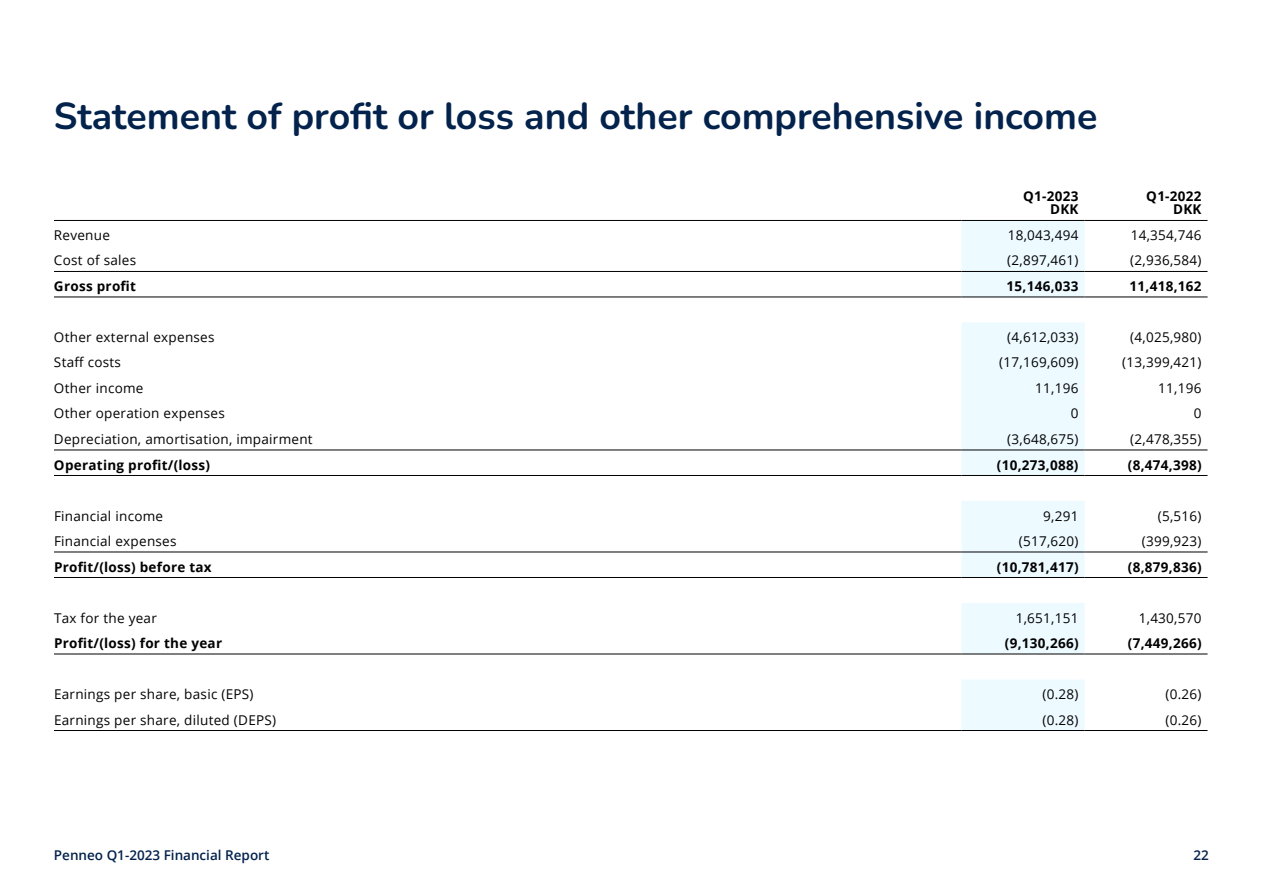
<style>
.page{position:relative;width:1263px;height:893px;background:#fff}
.page>*{position:absolute;margin:0;border:0;box-sizing:border-box;transform-origin:0 0}
.t1{font:200 37.5px "Nunito";color:#03224c}
.t2{font:13.5px "Open Sans";letter-spacing:.02em;color:#020203}
.t3{font:700 13.5px "Open Sans";letter-spacing:.02em;color:#020203}
.t4{font:600 13.5px "Open Sans";color:#03224c}
.t5{font:700 13.5px/13.5px "Open Sans";letter-spacing:.02em;color:#000;text-align:right}
</style>
<div class="page">
<svg style="left:961px;top:221px;width:123px;height:509px;fill:#edfaff"></svg>
<hr style="left:961px;top:220px;width:123px;height:1px;background:#000">
<hr style="left:1084px;top:220px;width:123px;height:1px;background:#000">
<hr style="left:54px;top:220px;width:907px;height:1px;background:#000">
<hr style="left:54px;top:730px;width:907px;height:1px;background:#000">
<hr style="left:961px;top:730px;width:123px;height:1px;background:#000">
<hr style="left:1084px;top:730px;width:123px;height:1px;background:#000">
<hr style="left:54px;top:654px;width:907px;height:1px;background:#000">
<hr style="left:961px;top:654px;width:123px;height:1px;background:#000">
<hr style="left:1084px;top:654px;width:123px;height:1px;background:#000">
<hr style="left:54px;top:552px;width:907px;height:1px;background:#000">
<hr style="left:961px;top:552px;width:123px;height:1px;background:#000">
<hr style="left:1084px;top:552px;width:123px;height:1px;background:#000">
<hr style="left:54px;top:577px;width:907px;height:1px;background:#000">
<hr style="left:961px;top:577px;width:123px;height:1px;background:#000">
<hr style="left:1084px;top:577px;width:123px;height:1px;background:#000">
<hr style="left:54px;top:450px;width:907px;height:1px;background:#000">
<hr style="left:961px;top:450px;width:123px;height:1px;background:#000">
<hr style="left:1084px;top:450px;width:123px;height:1px;background:#000">
<hr style="left:54px;top:475px;width:907px;height:1px;background:#000">
<hr style="left:961px;top:475px;width:123px;height:1px;background:#000">
<hr style="left:1084px;top:475px;width:123px;height:1px;background:#000">
<hr style="left:54px;top:271px;width:907px;height:1px;background:#000">
<hr style="left:961px;top:271px;width:123px;height:1px;background:#000">
<hr style="left:1084px;top:271px;width:123px;height:1px;background:#000">
<hr style="left:54px;top:297px;width:907px;height:1px;background:#000">
<hr style="left:961px;top:297px;width:123px;height:1px;background:#000">
<hr style="left:1084px;top:297px;width:123px;height:1px;background:#000">
<h1 class="t1" style="left:54px;top:90px;width:1045px">Statement of profit or loss and other comprehensive income</h1>
<p class="t5" style="left:1023px;top:189px;width:57px">Q1-2023<br>DKK</p>
<p class="t5" style="left:1146px;top:189px;width:57px">Q1-2022<br>DKK</p>
<p class="t2" style="left:54px;top:226px;width:58px">Revenue</p>
<p class="t2" style="left:1008px;top:226px;width:72px">18,043,494</p>
<p class="t2" style="left:1131px;top:226px;width:72px">14,354,746</p>
<p class="t2" style="left:54px;top:251px;width:84px">Cost of sales</p>
<p class="t2" style="left:1007px;top:251px;width:73px">(2,897,461)</p>
<p class="t2" style="left:1130px;top:251px;width:73px">(2,936,584)</p>
<p class="t3" style="left:54px;top:277px;width:84px">Gross profit</p>
<p class="t3" style="left:1006px;top:277px;width:73px">15,146,033</p>
<p class="t3" style="left:1129px;top:277px;width:73px">11,418,162</p>
<p class="t2" style="left:54px;top:328px;width:162px">Other external expenses</p>
<p class="t2" style="left:1007px;top:328px;width:73px">(4,612,033)</p>
<p class="t2" style="left:1130px;top:328px;width:73px">(4,025,980)</p>
<p class="t2" style="left:54px;top:353px;width:69px">Staff costs</p>
<p class="t2" style="left:999px;top:353px;width:81px">(17,169,609)</p>
<p class="t2" style="left:1122px;top:353px;width:81px">(13,399,421)</p>
<p class="t2" style="left:54px;top:379px;width:91px">Other income</p>
<p class="t2" style="left:1035px;top:379px;width:45px">11,196</p>
<p class="t2" style="left:1158px;top:379px;width:45px">11,196</p>
<p class="t2" style="left:54px;top:404px;width:172px">Other operation expenses</p>
<p class="t2" style="left:1071px;top:404px;width:9px">0</p>
<p class="t2" style="left:1194px;top:404px;width:9px">0</p>
<p class="t2" style="left:54px;top:430px;width:260px">Depreciation, amortisation, impairment</p>
<p class="t2" style="left:1007px;top:430px;width:73px">(3,648,675)</p>
<p class="t2" style="left:1130px;top:430px;width:73px">(2,478,355)</p>
<p class="t3" style="left:54px;top:455px;width:158px">Operating profit/(loss)</p>
<p class="t3" style="left:997px;top:455px;width:83px">(10,273,088)</p>
<p class="t3" style="left:1128px;top:455px;width:75px">(8,474,398)</p>
<p class="t2" style="left:54px;top:506px;width:111px">Financial income</p>
<p class="t2" style="left:1043px;top:506px;width:37px">9,291</p>
<p class="t2" style="left:1158px;top:506px;width:45px">(5,516)</p>
<p class="t2" style="left:54px;top:532px;width:124px">Financial expenses</p>
<p class="t2" style="left:1019px;top:532px;width:61px">(517,620)</p>
<p class="t2" style="left:1142px;top:532px;width:61px">(399,923)</p>
<p class="t3" style="left:54px;top:557px;width:159px">Profit/(loss) before tax</p>
<p class="t3" style="left:997px;top:557px;width:83px">(10,781,417)</p>
<p class="t3" style="left:1128px;top:557px;width:75px">(8,879,836)</p>
<p class="t2" style="left:54px;top:608px;width:104px">Tax for the year</p>
<p class="t2" style="left:1016px;top:608px;width:64px">1,651,151</p>
<p class="t2" style="left:1139px;top:608px;width:64px">1,430,570</p>
<p class="t3" style="left:54px;top:634px;width:170px">Profit/(loss) for the year</p>
<p class="t3" style="left:1005px;top:634px;width:75px">(9,130,266)</p>
<p class="t3" style="left:1128px;top:634px;width:75px">(7,449,266)</p>
<p class="t2" style="left:54px;top:685px;width:201px">Earnings per share, basic (EPS)</p>
<p class="t2" style="left:1042px;top:685px;width:38px">(0.28)</p>
<p class="t2" style="left:1165px;top:685px;width:38px">(0.26)</p>
<p class="t2" style="left:54px;top:710px;width:224px">Earnings per share, diluted (DEPS)</p>
<p class="t2" style="left:1042px;top:710px;width:38px">(0.28)</p>
<p class="t2" style="left:1165px;top:710px;width:38px">(0.26)</p>
<p class="t4" style="left:54px;top:846px;width:217px">Penneo Q1-2023 Financial Report</p>
<p class="t4" style="left:1193px;top:846px;width:17px">22</p>
</div>
